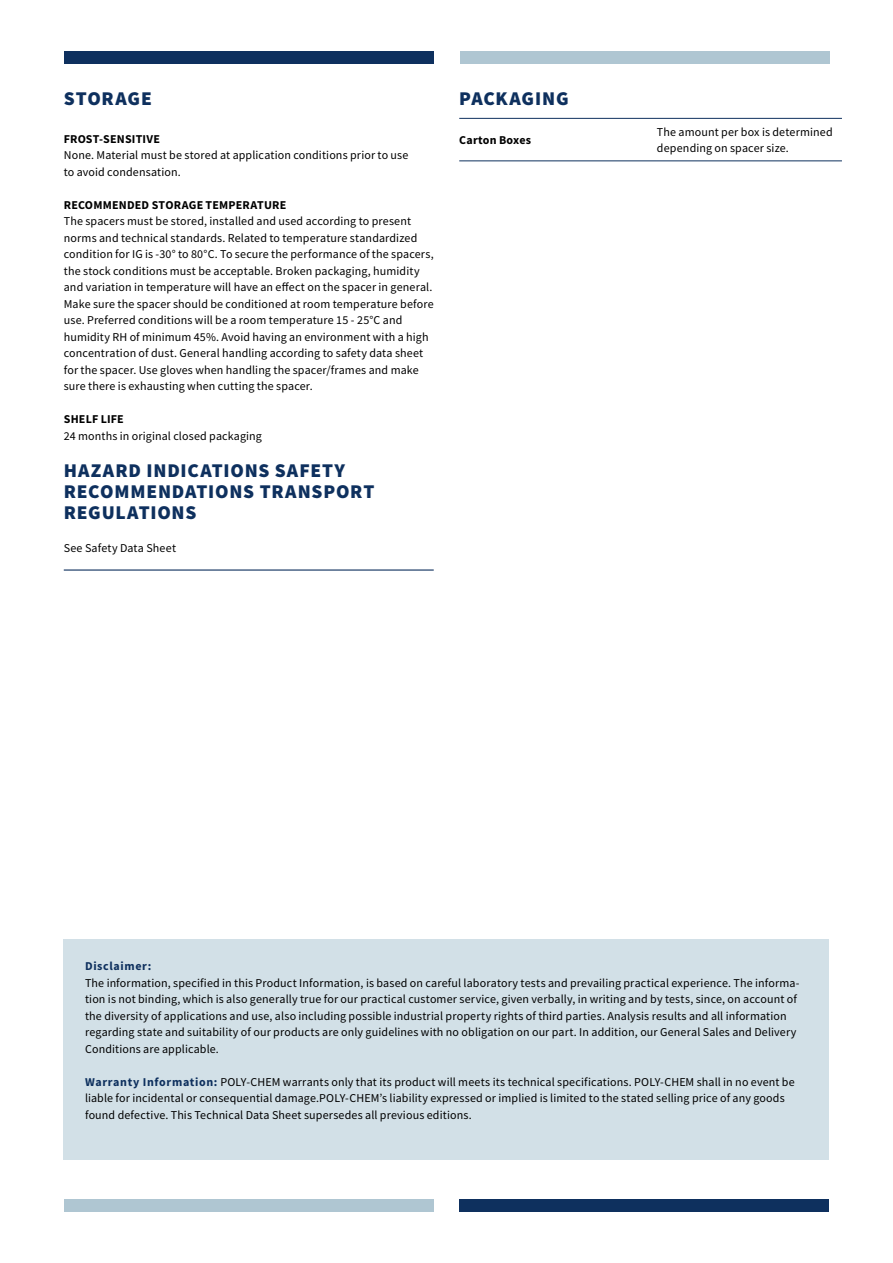
<style>
.page{position:relative;width:893px;height:1263px;background:#fff}
.page>*{position:absolute;margin:0;border:0;box-sizing:border-box;transform-origin:0 0}
.t1{font:900 19.5px/21px "Source Sans Pro";letter-spacing:.04em;color:#0e305e}
.t2{font:12px/16.5px "Source Sans Pro";letter-spacing:.01em;color:#000}
.t3{font:700 12px "Source Sans Pro";letter-spacing:.015em;color:#000}
.t4{font:700 12px "Source Sans Pro";letter-spacing:.055em;color:#0e305e}
.s1{font-weight:700;color:#0e305e}
</style>
<div class="page">
<div style="left:64px;top:51px;width:370px;height:13px;background:#0e305e"></div>
<div style="left:460px;top:51px;width:369px;height:13px;background:#afc6d2"></div>
<div style="left:64px;top:1199px;width:370px;height:13px;background:#afc6d2"></div>
<div style="left:459px;top:1199px;width:370px;height:13px;background:#0e305e"></div>
<div style="left:64px;top:940px;width:765px;height:220px;background:#d2e0e7"></div>
<hr style="left:64px;top:569px;width:370px;height:2px;background:#0e305e">
<hr style="left:459px;top:118px;width:198px;height:1px;background:#0e305e">
<hr style="left:459px;top:161px;width:198px;height:1px;background:#0e305e">
<hr style="left:657px;top:118px;width:185px;height:1px;background:#0e305e">
<hr style="left:657px;top:161px;width:185px;height:1px;background:#0e305e">
<h1 class="t1" style="left:64px;top:88px;width:90px">STORAGE</h1>
<p class="t3" style="left:64px;top:131px;width:98px">FROST-SENSITIVE</p>
<p class="t2" style="left:64px;top:147px;width:346px">None. Material must be stored at application conditions prior to use to avoid condensation.</p>
<p class="t3" style="left:64px;top:197px;width:224px">RECOMMENDED STORAGE TEMPERATURE</p>
<p class="t2" style="left:64px;top:213px;width:371px">The spacers must be stored, installed and used according to present norms and technical standards. Related to temperature standardized condition for IG is -30° to 80°C. To secure the performance of the spacers, the stock conditions must be acceptable. Broken packaging, humidity and variation in temperature will have an effect on the spacer in general.<br>Make sure the spacer should be conditioned at room temperature before use. Preferred conditions will be a room temperature 15 - 25°C and humidity RH of minimum 45%. Avoid having an environment with a high concentration of dust. General handling according to safety data sheet for the spacer. Use gloves when handling the spacer/frames and make sure there is exhausting when cutting the spacer.</p>
<p class="t3" style="left:64px;top:411px;width:62px">SHELF LIFE</p>
<p class="t2" style="left:64px;top:428px;width:200px">24 months in original closed packaging</p>
<h1 class="t1" style="left:64px;top:460px;width:312px">HAZARD INDICATIONS SAFETY<br>RECOMMENDATIONS TRANSPORT<br>REGULATIONS</h1>
<p class="t2" style="left:64px;top:540px;width:114px">See Safety Data Sheet</p>
<h1 class="t1" style="left:459px;top:88px;width:111px">PACKAGING</h1>
<p class="t3" style="left:459px;top:132px;width:73px">Carton Boxes</p>
<p class="t2" style="left:657px;top:124px;width:177px">The amount per box is determined depending on spacer size.</p>
<p class="t4" style="left:85px;top:958px;width:68px">Disclaimer:</p>
<p class="t2" style="left:85px;top:974px;width:716px">The information, specified in this Product Information, is based on careful laboratory tests and prevailing practical experience. The informa&shy;tion is not binding, which is also generally true for our practical customer service, given verbally, in writing and by tests, since, on account of the diversity of applications and use, also including possible industrial property rights of third parties. Analysis results and all information regarding state and suitability of our products are only guidelines with no obligation on our part. In addition, our General Sales and Delivery Conditions are applicable.</p>
<p class="t2" style="left:85px;top:1073px;width:711px"><span class="s1">Warranty Information:</span> POLY-CHEM warrants only that its product will meets its technical specifications. POLY-CHEM shall in no event be liable for incidental or consequential damage.POLY-CHEM’s liability expressed or implied is limited to the stated selling price of any goods found defective. This Technical Data Sheet supersedes all previous editions.</p>
</div>
